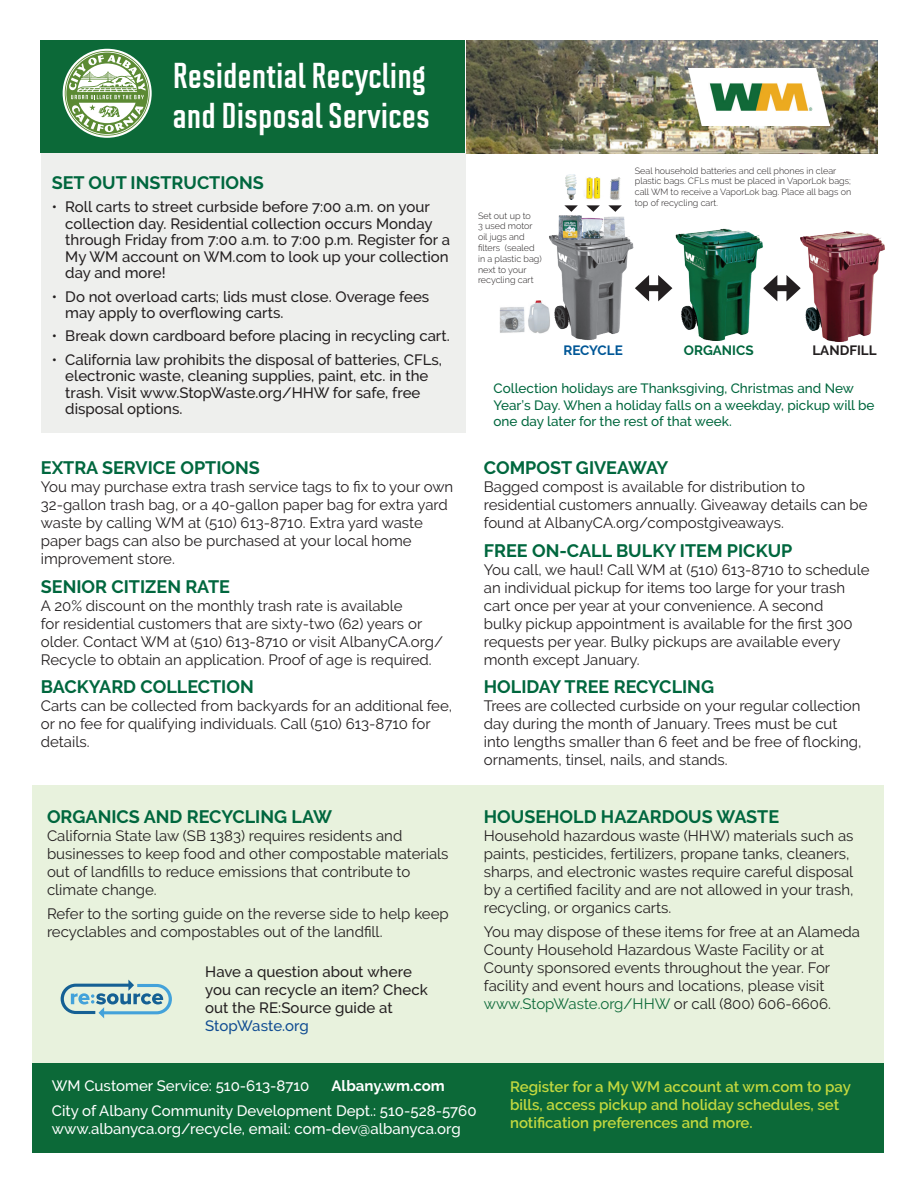
<style>
.page{position:relative;width:918px;height:1188px;background:#fff}
.page>*{position:absolute;margin:0;border:0;box-sizing:border-box;transform-origin:0 0}
.t1{font:700 36px/40.5px "Solano Gothic MVB";color:#fff}
.t2{font:700 18px "Raleway";color:#00673e}
.t3{font:15px/18px "Raleway";color:#231f20}
.t4{font:500 15px/16.5px "Raleway";color:#231f20}
.t5{font:500 15px/24.8px "Raleway";color:#fff}
.t6{font:600 15px/18px "Raleway";color:#c2d83f}
.t7{font:700 15px "Raleway";color:#fff}
.t8{font:500 15px "Raleway";letter-spacing:-.005em;color:#104c92}
.t9{font:500 13.5px/16.5px "Raleway";color:#00673e}
.t10{font:700 13.5px "Raleway";color:#00673e}
.t11{font:700 13.5px "Raleway";color:#231f20}
.t12{font:700 13.5px "Raleway";letter-spacing:-.01em;color:#015797}
.t13{font:300 9px/10.8px "Raleway";color:#231f20}
.s1{color:#0c6938}
</style>
<div class="page">
<div style="left:32px;top:785px;width:851px;height:279px;background:#e8f2dd"></div>
<div style="left:41px;top:153px;width:424px;height:280px;background:#eeefed"></div>
<div style="left:40px;top:40px;width:425px;height:113px;background:#0c6938"></div>
<img style="left:467px;top:40px;width:411px;height:113px">
<svg style="left:65px;top:51px;width:85px;height:85px;background:#94b68b"></svg>
<img style="left:688px;top:68px;width:142px;height:58px">
<div style="left:32px;top:1064px;width:851px;height:89px;background:#0c6938"></div>
<img style="left:800px;top:232px;width:85px;height:110px">
<img style="left:675px;top:228px;width:88px;height:112px">
<img style="left:549px;top:229px;width:85px;height:111px">
<img style="left:566px;top:174px;width:11px;height:25px">
<img style="left:559px;top:216px;width:14px;height:24px">
<img style="left:573px;top:215px;width:37px;height:25px">
<img style="left:584px;top:177px;width:17px;height:23px">
<img style="left:610px;top:177px;width:11px;height:23px">
<img style="left:603px;top:217px;width:21px;height:21px">
<svg style="left:564px;top:205px;width:14px;height:7px"></svg>
<svg style="left:586px;top:205px;width:14px;height:7px"></svg>
<svg style="left:608px;top:205px;width:14px;height:7px"></svg>
<img style="left:606px;top:220px;width:16px;height:18px">
<img style="left:499px;top:300px;width:51px;height:34px">
<div style="left:644px;top:285px;width:20px;height:6px;background:#231f20"></div>
<svg style="left:635px;top:275px;width:14px;height:26px"></svg>
<svg style="left:658px;top:275px;width:14px;height:26px"></svg>
<div style="left:772px;top:285px;width:20px;height:6px;background:#231f20"></div>
<svg style="left:763px;top:275px;width:14px;height:26px"></svg>
<svg style="left:786px;top:275px;width:15px;height:26px"></svg>
<svg style="left:60px;top:980px;width:112px;height:38px"></svg>
<h1 class="t1" style="left:172px;top:55px;width:259px">Residential Recycling and Disposal Services</h1>
<p class="t2" style="left:52px;top:173px;width:214px">SET OUT INSTRUCTIONS</p>
<p class="t4" style="left:65px;top:199px;width:386px;text-indent:-14px">• Roll carts to street curbside before 7:00 a.m. on your collection day. Residential collection occurs Monday through Friday from 7:00 a.m. to 7:00 p.m. Register for a My WM account on WM.com to look up your collection day and more!</p>
<p class="t4" style="left:65px;top:288px;width:365px;text-indent:-14px">• Do not overload carts; lids must close. Overage fees may apply to overflowing carts.</p>
<p class="t4" style="left:52px;top:328px;width:399px">• Break down cardboard before placing in recycling cart.</p>
<p class="t4" style="left:65px;top:351px;width:378px;text-indent:-14px">• California law prohibits the disposal of batteries, CFLs, electronic waste, cleaning supplies, paint, etc. in the trash. Visit www.StopWaste.org/HHW for safe, free disposal options.</p>
<p class="t2" style="left:41px;top:458px;width:221px">EXTRA SERVICE OPTIONS</p>
<p class="t3" style="left:41px;top:478px;width:414px">You may purchase extra trash service tags to fix to your own 32-gallon trash bag, or a 40-gallon paper bag for extra yard waste by calling WM at (510) 613-8710. Extra yard waste paper bags can also be purchased at your local home improvement store.</p>
<p class="t2" style="left:41px;top:576px;width:191px">SENIOR CITIZEN RATE</p>
<p class="t3" style="left:41px;top:596px;width:404px">A 20% discount on the monthly trash rate is available<br>for residential customers that are sixty-two (62) years or older. Contact WM at (510) 613-8710 or visit AlbanyCA.org/ Recycle to obtain an application. Proof of age is required.</p>
<p class="t2" style="left:41px;top:676px;width:214px">BACKYARD COLLECTION</p>
<p class="t3" style="left:41px;top:697px;width:413px">Carts can be collected from backyards for an additional fee, or no fee for qualifying individuals. Call (510) 613-8710 for details.</p>
<p class="t2" style="left:47px;top:806px;width:286px">ORGANICS AND RECYCLING LAW</p>
<p class="t3" style="left:47px;top:826px;width:403px">California State law (SB 1383) requires residents and businesses to keep food and other compostable materials out of landfills to reduce emissions that contribute to climate change.</p>
<p class="t3" style="left:47px;top:905px;width:403px">Refer to the sorting guide on the reverse side to help keep recyclables and compostables out of the landfill.</p>
<p class="t4" style="left:205px;top:963px;width:224px;line-height:18px">Have a question about where you can recycle an item? Check out the RE:Source guide at</p>
<p class="t8" style="left:205px;top:1017px;width:105px">StopWaste.org</p>
<p class="t13" style="left:478px;top:210px;width:65px">Set out up to<br>3 used motor oil jugs and filters (sealed in a plastic bag) next to your recycling cart</p>
<p class="t13" style="left:635px;top:165px;width:218px">Seal household batteries and cell phones in clear plastic bags. CFLs must be placed in VaporLok bags; call WM to receive a VaporLok bag. Place all bags on top of recycling cart.</p>
<p class="t12" style="left:563px;top:342px;width:61px">RECYCLE</p>
<p class="t10" style="left:684px;top:342px;width:71px">ORGANICS</p>
<p class="t11" style="left:812px;top:342px;width:66px">LANDFILL</p>
<p class="t9" style="left:494px;top:380px;width:383px">Collection holidays are Thanksgiving, Christmas and New<br>Year’s Day. When a holiday falls on a weekday, pickup will be one day later for the rest of that week.</p>
<p class="t2" style="left:484px;top:458px;width:186px">COMPOST GIVEAWAY</p>
<p class="t3" style="left:484px;top:478px;width:385px">Bagged compost is available for distribution to residential customers annually. Giveaway details can be found at AlbanyCA.org/compostgiveaways.</p>
<p class="t2" style="left:484px;top:540px;width:310px">FREE ON-CALL BULKY ITEM PICKUP</p>
<p class="t3" style="left:484px;top:560px;width:387px">You call, we haul! Call WM at (510) 613-8710 to schedule an individual pickup for items too large for your trash cart once per year at your convenience. A second<br>bulky pickup appointment is available for the first 300 requests per year. Bulky pickups are available every month except January.</p>
<p class="t2" style="left:484px;top:676px;width:232px">HOLIDAY TREE RECYCLING</p>
<p class="t3" style="left:484px;top:697px;width:379px">Trees are collected curbside on your regular collection day during the month of January. Trees must be cut into lengths smaller than 6 feet and be free of flocking, ornaments, tinsel, nails, and stands.</p>
<p class="t2" style="left:484px;top:806px;width:297px">HOUSEHOLD HAZARDOUS WASTE</p>
<p class="t3" style="left:484px;top:826px;width:371px">Household hazardous waste (HHW) materials such as paints, pesticides, fertilizers, propane tanks, cleaners, sharps, and electronic wastes require careful disposal by a certified facility and are not allowed in your trash, recycling, or organics carts.</p>
<p class="t3" style="left:484px;top:923px;width:378px">You may dispose of these items for free at an Alameda County Household Hazardous Waste Facility or at County sponsored events throughout the year. For facility and event hours and locations, please visit <span class="s1">www.StopWaste.org/HHW</span> or call (800) 606-6606.</p>
<p class="t5" style="left:52px;top:1073px;width:426px">WM Customer Service: 510-613-8710<br>City of Albany Community Development Dept.: 510-528-5760</p>
<p class="t5" style="left:52px;top:1116px;width:410px">www.albanyca.org/recycle, email: com-dev@albanyca.org</p>
<p class="t7" style="left:332px;top:1077px;width:115px">Albany.wm.com</p>
<p class="t6" style="left:510px;top:1078px;width:342px">Register for a My WM account at wm.com to pay bills, access pickup and holiday schedules, set notification preferences and more.</p>
</div>
